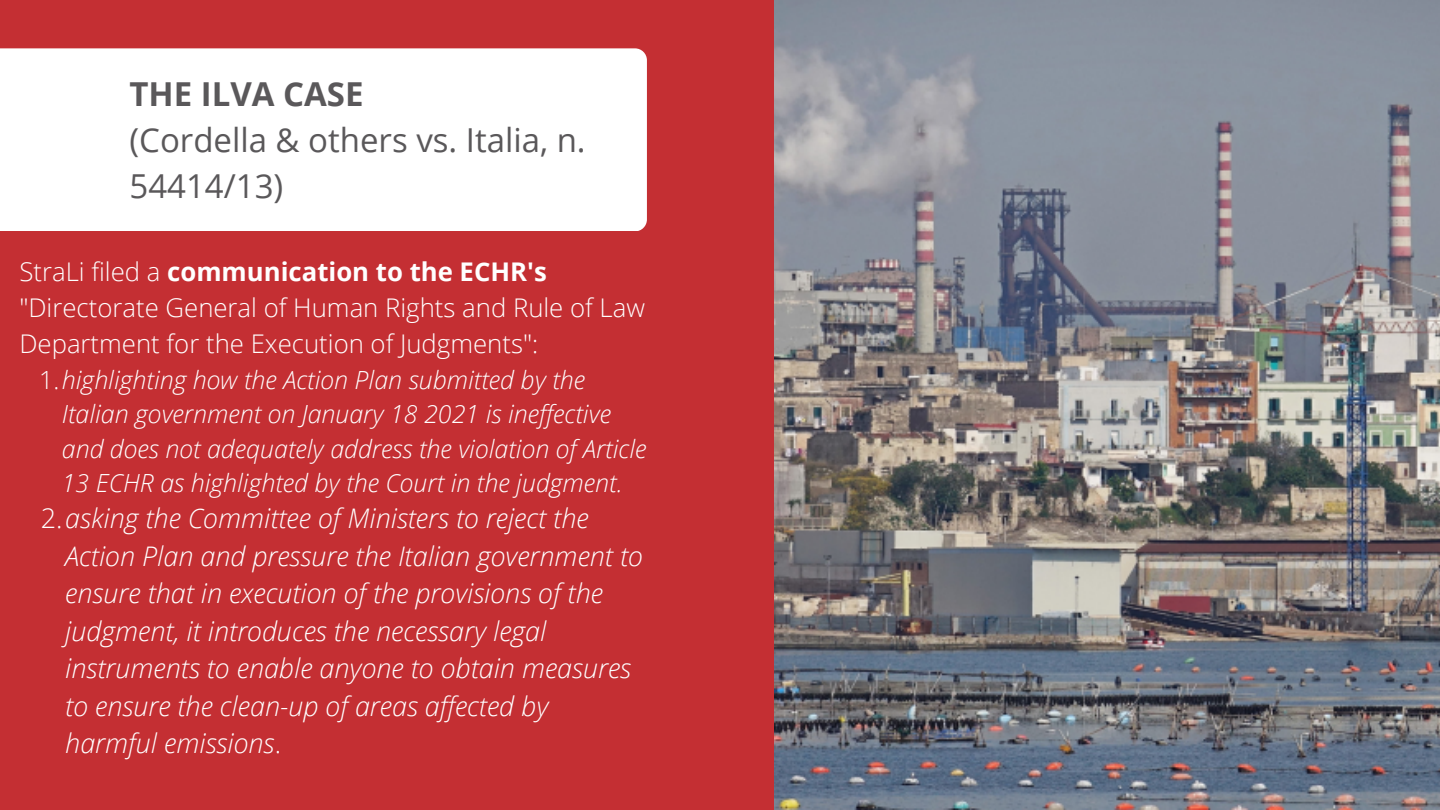
<style>
.page{position:relative;width:1440px;height:810px;background:#c42f33}
.page>*{position:absolute;margin:0;border:0;box-sizing:border-box;transform-origin:0 0}
.t1{font:33px/45.8px "Open Sans";color:#5a585a}
.t2{font:700 33px "Open Sans";color:#5a585a}
.t3{font:italic 300 27px/37.5px "Open Sans";color:#fff}
.t4{font:300 25.7px/36px "Open Sans";color:#fff}
.t5{font:italic 300 25px/34.5px "Open Sans";color:#fff}
.s1{font-weight:700}
.s2{font-style:normal}
</style>
<div class="page">
<img style="left:774px;top:0;width:666px;height:810px">
<div style="left:0;top:48px;width:647px;height:183px;background:#fff"></div>
<p class="t2" style="left:130px;top:71px;width:236px">THE ILVA CASE</p>
<p class="t1" style="left:130px;top:117px;width:458px">(Cordella &amp; others vs. Italia, n.<br>54414/13)</p>
<p class="t4" style="left:19px;top:253px;width:627px">StraLi filed a <span class="s1">communication to the ECHR's </span>"Directorate General of Human Rights and Rule of Law<br>Department for the Execution of Judgments":</p>
<p class="t5" style="left:62px;top:362px;width:586px;text-indent:-23px"><span class="s2">1.</span>highlighting how the Action Plan submitted by the Italian government on January 18 2021 is ineffective and does not adequately address the violation of Article 13 ECHR as highlighted by the Court in the judgment.</p>
<p class="t3" style="left:65px;top:499px;width:579px;text-indent:-25px"><span class="s2">2.</span>asking the Committee of Ministers to reject the Action Plan and pressure the Italian government to ensure that in execution of the provisions of the judgment, it introduces the necessary legal instruments to enable anyone to obtain measures to ensure the clean-up of areas affected by harmful emissions<span class="s2">.</span></p>
</div>
